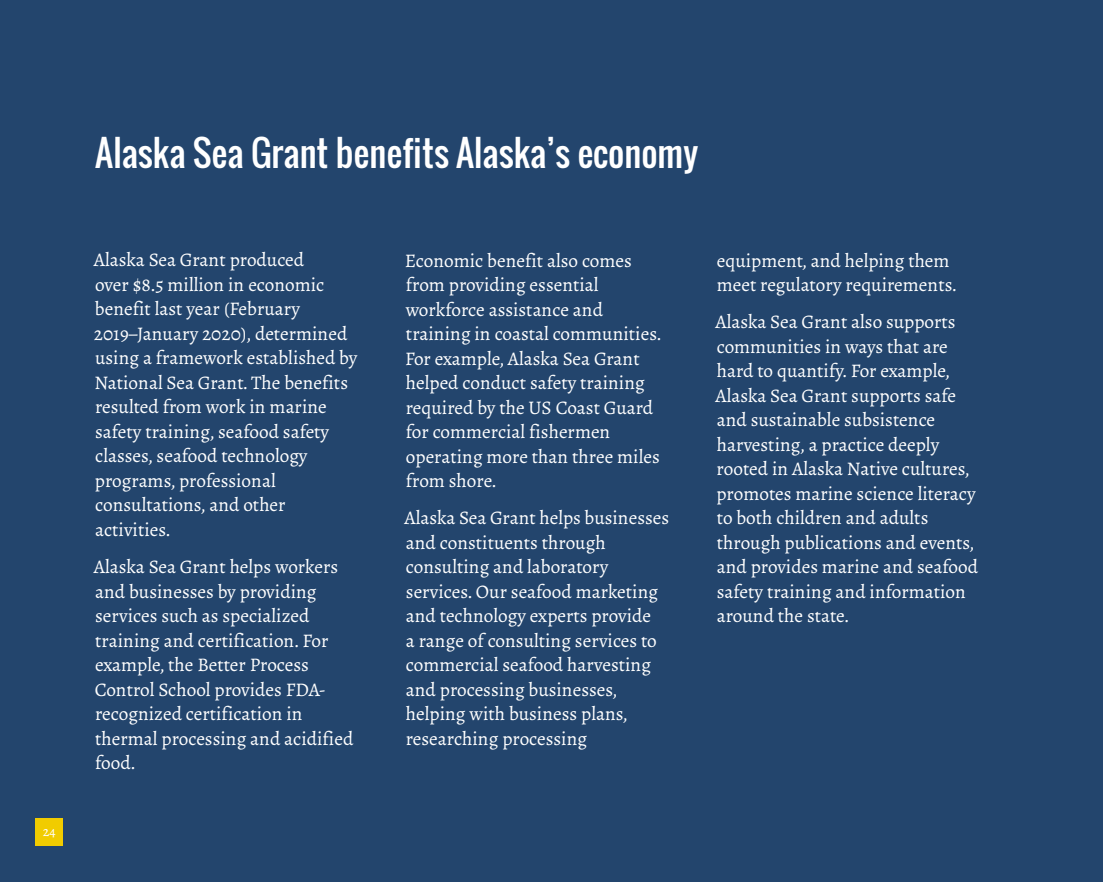
<style>
.page{position:relative;width:1103px;height:882px;background:#fff}
.page>*{position:absolute;margin:0;border:0;box-sizing:border-box;transform-origin:0 0}
.t1{font:35px "Oswald";color:#fff}
.t2{font:19.25px/24.5px "Alegreyaht Pro";color:#fff}
.t3{font:14px "Alegreyaht Pro";color:#fff}
</style>
<div class="page">
<div style="left:0;top:0;width:1102px;height:882px;background:#23456d"></div>
<div style="left:35px;top:818px;width:28px;height:27px;background:#f1cc00"></div>
<p class="t3" style="left:43px;top:823px;width:14px">24</p>
<h1 class="t1" style="left:95px;top:126px;width:604px">Alaska Sea Grant benefits Alaska’s economy</h1>
<p class="t2" style="left:94px;top:248px;width:265px">Alaska Sea Grant produced<br>over $8.5 million in economic benefit last year (February<br>2019–January 2020), determined using a framework established by<br>National Sea Grant. The benefits resulted from work in marine safety training, seafood safety classes, seafood technology programs, professional consultations, and other activities.</p>
<p class="t2" style="left:94px;top:554px;width:261px">Alaska Sea Grant helps workers and businesses by providing services such as specialized training and certification. For example, the Better Process<br>Control School provides FDA&shy;recognized certification in thermal processing and acidified food.</p>
<p class="t2" style="left:405px;top:248px;width:258px">Economic benefit also comes from providing essential workforce assistance and training in coastal communities.<br>For example, Alaska Sea Grant helped conduct safety training required by the US Coast Guard for commercial fishermen operating more than three miles from shore.</p>
<p class="t2" style="left:404px;top:506px;width:266px">Alaska Sea Grant helps businesses and constituents through consulting and laboratory services. Our seafood marketing and technology experts provide<br>a range of consulting services to commercial seafood harvesting and processing businesses, helping with business plans, researching processing</p>
<p class="t2" style="left:716px;top:248px;width:241px">equipment, and helping them meet regulatory requirements.</p>
<p class="t2" style="left:715px;top:310px;width:264px">Alaska Sea Grant also supports communities in ways that are hard to quantify. For example,<br>Alaska Sea Grant supports safe and sustainable subsistence harvesting, a practice deeply rooted in Alaska Native cultures, promotes marine science literacy to both children and adults through publications and events, and provides marine and seafood safety training and information around the state.</p>
</div>
